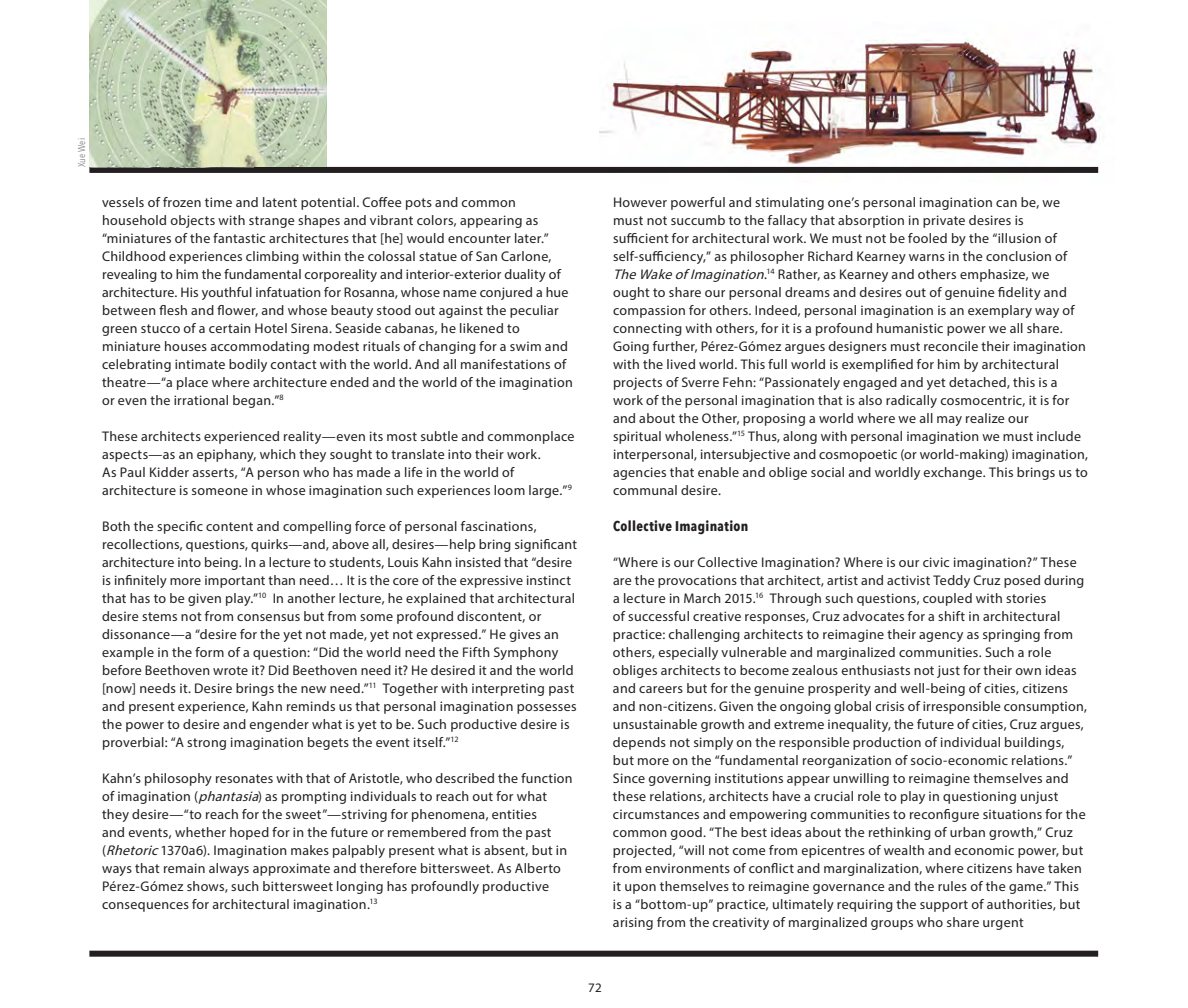
<style>
.page{position:relative;width:1188px;height:1008px;background:#fff}
.page>*{position:absolute;margin:0;border:0;box-sizing:border-box;transform-origin:0 0}
.t1{font:14px/18px "Myriad Pro";letter-spacing:.02em;color:#231f20}
.t2{font:700 14px "Avenir Next Condensed";letter-spacing:.025em;color:#231f20}
.t3{font:13px "Myriad Pro";color:#231f20}
.t4{font:10px "Avenir Next Condensed";letter-spacing:-.005em;color:#8b8d90}
.s1{font-style:italic}
</style>
<div class="page">
<img style="left:599px;top:38px;width:501px;height:135px">
<div style="left:89px;top:167px;width:1009px;height:6px;background:#231f20"></div>
<div style="left:89px;top:951px;width:1009px;height:6px;background:#231f20"></div>
<img style="left:89px;top:0;width:238px;height:167px">
<p class="t4" style="left:73px;top:167px;width:30px;rotate:-90deg">Xue Wei</p>
<p class="t1" style="left:102px;top:193px;width:460px">vessels of frozen time and latent potential. Coffee pots and common household objects with strange shapes and vibrant colors, appearing as “miniatures of the fantastic architectures that [he] would encounter later.” Childhood experiences climbing within the colossal statue of San Carlone, revealing to him the fundamental corporeality and interior-exterior duality of</p>
<p class="t1" style="left:102px;top:283px;width:468px">architecture. His youthful infatuation for Rosanna, whose name conjured a hue</p>
<p class="t1" style="left:102px;top:301px;width:472px">between flesh and flower, and whose beauty stood out against the peculiar green stucco of a certain Hotel Sirena. Seaside cabanas, he likened to miniature houses accommodating modest rituals of changing for a swim and celebrating intimate bodily contact with the world. And all manifestations of theatre—“a place where architecture ended and the world of the imagination or even the irrational began.”<sup>8</sup></p>
<p class="t1" style="left:102px;top:427px;width:474px">These architects experienced reality—even its most subtle and commonplace aspects—as an epiphany, which they sought to translate into their work.</p>
<p class="t1" style="left:102px;top:463px;width:471px">As Paul Kidder asserts, “A person who has made a life in the world of architecture is someone in whose imagination such experiences loom large.”<sup>9</sup></p>
<p class="t1" style="left:102px;top:517px;width:476px">Both the specific content and compelling force of personal fascinations, recollections, questions, quirks—and, above all, desires—help bring significant architecture into being. In a lecture to students, Louis Kahn insisted that “desire</p>
<p class="t1" style="left:102px;top:571px;width:470px">is infinitely more important than need… It is the core of the expressive instinct</p>
<p class="t1" style="left:102px;top:589px;width:475px">that has to be given play.”<sup>10</sup> In another lecture, he explained that architectural desire stems not from consensus but from some profound discontent, or</p>
<p class="t1" style="left:102px;top:625px;width:476px">dissonance—a “desire for the yet not made, yet not expressed.” He gives an example in the form of a question: “Did the world need the Fifth Symphony before Beethoven wrote it? Did Beethoven need it? He desired it and the world [now] needs it. Desire brings the new need.”<sup>11</sup> Together with interpreting past and present experience, Kahn reminds us that personal imagination possesses the power to desire and engender what is yet to be. Such productive desire is proverbial: “A strong imagination begets the event itself.”<sup>12</sup></p>
<p class="t1" style="left:102px;top:769px;width:472px">Kahn’s philosophy resonates with that of Aristotle, who described the function of imagination (<span class="s1">phantasia</span>) as prompting individuals to reach out for what they desire—“to reach for the sweet”—striving for phenomena, entities<br>and events, whether hoped for in the future or remembered from the past (<span class="s1">Rhetoric</span>1370a6). Imagination makes palpably present what is absent, but in ways that remain always approximate and therefore bittersweet. As Alberto Pérez-Gómez shows, such bittersweet longing has profoundly productive consequences for architectural imagination.<sup>13</sup></p>
<p class="t1" style="left:613px;top:193px;width:449px">However powerful and stimulating one’s personal imagination can be, we must not succumb to the fallacy that absorption in private desires is</p>
<p class="t1" style="left:613px;top:229px;width:445px">sufficient for architectural work. We must not be fooled by the “illusion of</p>
<p class="t1" style="left:613px;top:247px;width:456px">self-sufficiency,” as philosopher Richard Kearney warns in the conclusion of</p>
<p class="t1" style="left:613px;top:265px;width:455px"><span class="s1">TheWakeofImagination</span>.<sup>14</sup> Rather, as Kearney and others emphasize, we ought to share our personal dreams and desires out of genuine fidelity and</p>
<p class="t1" style="left:613px;top:301px;width:463px">compassion for others. Indeed, personal imagination is an exemplary way of connecting with others, for it is a profound humanistic power we all share.</p>
<p class="t1" style="left:613px;top:337px;width:474px">Going further, Pérez-Gómez argues designers must reconcile their imagination with the lived world. This full world is exemplified for him by architectural projects of Sverre Fehn: “Passionately engaged and yet detached, this is a work of the personal imagination that is also radically cosmocentric, it is for and about the Other, proposing a world where we all may realize our</p>
<p class="t1" style="left:613px;top:427px;width:470px">spiritual wholeness.”<sup>15</sup> Thus, along with personal imagination we must include</p>
<p class="t1" style="left:613px;top:445px;width:476px;text-align:justify">interpersonal, intersubjective and cosmopoetic (or world-making) imagination, agencies that enable and oblige social and worldly exchange. This brings us to communal desire.</p>
<p class="t2" style="left:613px;top:517px;width:137px">Collective Imagination</p>
<p class="t1" style="left:613px;top:553px;width:465px">“Where is our Collective Imagination? Where is our civic imagination?” These</p>
<p class="t1" style="left:613px;top:571px;width:473px">are the provocations that architect, artist and activist Teddy Cruz posed during</p>
<p class="t1" style="left:613px;top:589px;width:462px">a lecture in March 2015.<sup>16</sup> Through such questions, coupled with stories<br>of successful creative responses, Cruz advocates for a shift in architectural practice: challenging architects to reimagine their agency as springing from</p>
<p class="t1" style="left:613px;top:643px;width:465px">others, especially vulnerable and marginalized communities. Such a role obliges architects to become zealous enthusiasts not just for their own ideas</p>
<p class="t1" style="left:613px;top:679px;width:457px">and careers but for the genuine prosperity and well-being of cities, citizens</p>
<p class="t1" style="left:613px;top:697px;width:475px">and non-citizens. Given the ongoing global crisis of irresponsible consumption,</p>
<p class="t1" style="left:613px;top:715px;width:472px">unsustainable growth and extreme inequality, the future of cities, Cruz argues,</p>
<p class="t1" style="left:613px;top:733px;width:474px">depends not simply on the responsible production of individual buildings, but more on the “fundamental reorganization of socio-economic relations.” Since governing institutions appear unwilling to reimagine themselves and these relations, architects have a crucial role to play in questioning unjust circumstances and empowering communities to reconfigure situations for the common good. “The best ideas about the rethinking of urban growth,” Cruz projected, “will not come from epicentres of wealth and economic power, but from environments of conflict and marginalization, where citizens have taken it upon themselves to reimagine governance and the rules of the game.” This is a “bottom-up” practice, ultimately requiring the support of authorities, but arising from the creativity of marginalized groups who share urgent</p>
<p class="t3" style="left:588px;top:979px;width:15px">72</p>
</div>
